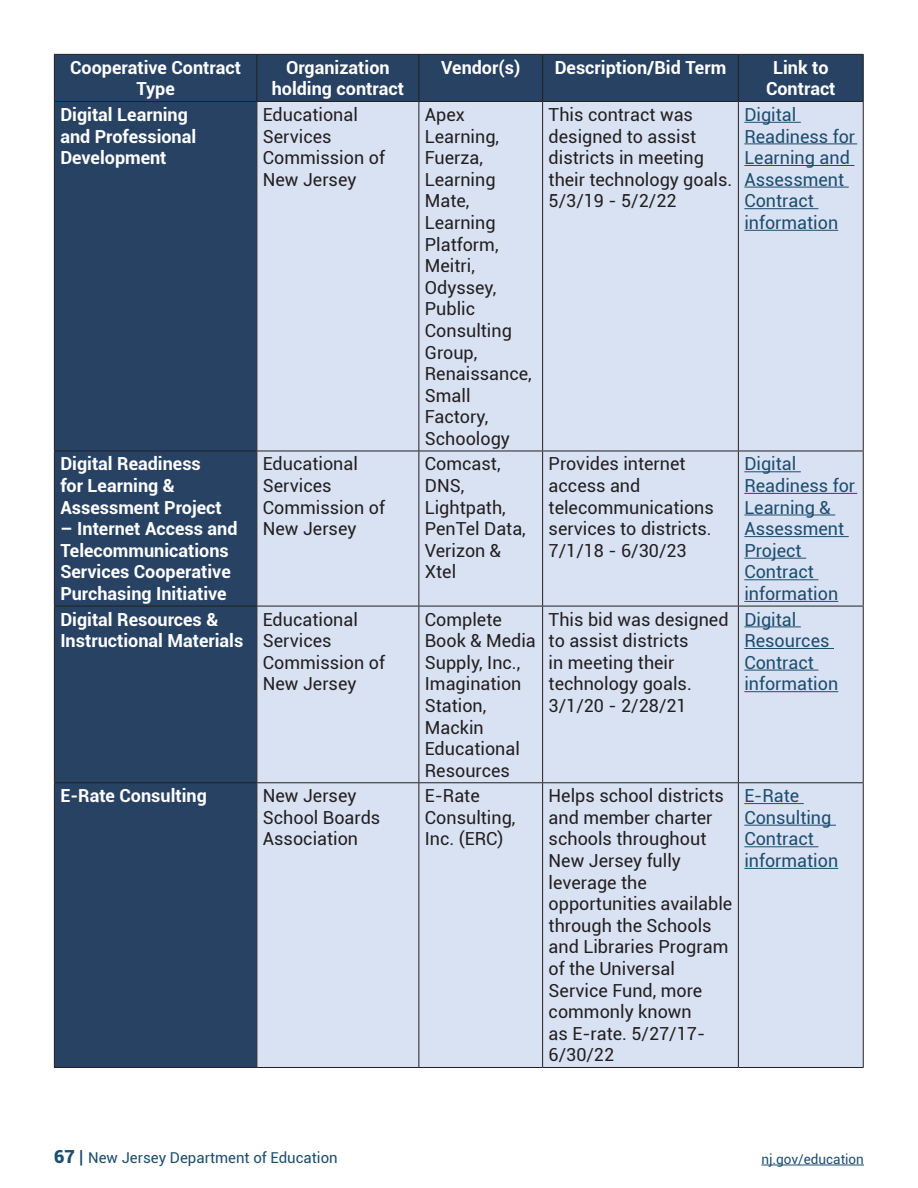
<style>
.page{position:relative;width:918px;height:1188px;background:#fff}
.page>*{position:absolute;margin:0;border:0;box-sizing:border-box;transform-origin:0 0}
.t1{font:18px/21.6px "Roboto";color:#231f20}
.t2{font:700 18px/21.6px "Roboto";color:#fff}
.t3{font:18px/21.6px "Roboto";color:#1d4d6f}
.t4{font:15px "Roboto";color:#1d4d6f}
.t5{font:13.5px "Roboto";color:#1d4d6f}
.s1{font-weight:900;font-size:18px}
.s2{font-size:18px}
</style>
<div class="page">
<hr style="left:761px;top:1165px;width:103px;height:1px;background:#1d4d6f">
<div style="left:55px;top:55px;width:808px;height:46px;background:#274263"></div>
<div style="left:55px;top:102px;width:201px;height:965px;background:#274263"></div>
<div style="left:257px;top:102px;width:606px;height:965px;background:#d9e2f3"></div>
<hr style="left:54px;top:54px;width:203px;height:1px;background:#231f20">
<hr style="left:54px;top:55px;width:1px;height:46px;background:#231f20">
<hr style="left:257px;top:54px;width:162px;height:1px;background:#231f20">
<hr style="left:256px;top:55px;width:1px;height:46px;background:#231f20">
<hr style="left:419px;top:54px;width:124px;height:1px;background:#231f20">
<hr style="left:418px;top:55px;width:1px;height:46px;background:#231f20">
<hr style="left:543px;top:54px;width:195px;height:1px;background:#231f20">
<hr style="left:542px;top:55px;width:1px;height:46px;background:#231f20">
<hr style="left:738px;top:54px;width:126px;height:1px;background:#231f20">
<hr style="left:738px;top:55px;width:1px;height:46px;background:#231f20">
<hr style="left:863px;top:55px;width:1px;height:46px;background:#231f20">
<hr style="left:54px;top:101px;width:203px;height:1px;background:#231f20">
<hr style="left:257px;top:101px;width:162px;height:1px;background:#231f20">
<hr style="left:419px;top:101px;width:124px;height:1px;background:#231f20">
<hr style="left:543px;top:101px;width:195px;height:1px;background:#231f20">
<hr style="left:738px;top:101px;width:126px;height:1px;background:#231f20">
<hr style="left:54px;top:102px;width:1px;height:349px;background:#231f20">
<hr style="left:256px;top:102px;width:1px;height:349px;background:#231f20">
<hr style="left:418px;top:102px;width:1px;height:349px;background:#231f20">
<hr style="left:542px;top:102px;width:1px;height:349px;background:#231f20">
<hr style="left:738px;top:102px;width:1px;height:349px;background:#231f20">
<hr style="left:863px;top:102px;width:1px;height:349px;background:#231f20">
<hr style="left:54px;top:451px;width:203px;height:1px;background:#231f20">
<hr style="left:54px;top:451px;width:1px;height:155px;background:#231f20">
<hr style="left:257px;top:451px;width:162px;height:1px;background:#231f20">
<hr style="left:256px;top:451px;width:1px;height:155px;background:#231f20">
<hr style="left:419px;top:451px;width:124px;height:1px;background:#231f20">
<hr style="left:418px;top:451px;width:1px;height:155px;background:#231f20">
<hr style="left:543px;top:451px;width:195px;height:1px;background:#231f20">
<hr style="left:542px;top:451px;width:1px;height:155px;background:#231f20">
<hr style="left:738px;top:451px;width:126px;height:1px;background:#231f20">
<hr style="left:738px;top:451px;width:1px;height:155px;background:#231f20">
<hr style="left:863px;top:451px;width:1px;height:155px;background:#231f20">
<hr style="left:54px;top:606px;width:203px;height:1px;background:#231f20">
<hr style="left:54px;top:606px;width:1px;height:176px;background:#231f20">
<hr style="left:257px;top:606px;width:162px;height:1px;background:#231f20">
<hr style="left:256px;top:606px;width:1px;height:176px;background:#231f20">
<hr style="left:419px;top:606px;width:124px;height:1px;background:#231f20">
<hr style="left:418px;top:606px;width:1px;height:176px;background:#231f20">
<hr style="left:543px;top:606px;width:195px;height:1px;background:#231f20">
<hr style="left:542px;top:606px;width:1px;height:176px;background:#231f20">
<hr style="left:738px;top:606px;width:126px;height:1px;background:#231f20">
<hr style="left:738px;top:606px;width:1px;height:176px;background:#231f20">
<hr style="left:863px;top:606px;width:1px;height:176px;background:#231f20">
<hr style="left:54px;top:782px;width:203px;height:1px;background:#231f20">
<hr style="left:54px;top:783px;width:1px;height:284px;background:#231f20">
<hr style="left:257px;top:782px;width:162px;height:1px;background:#231f20">
<hr style="left:256px;top:783px;width:1px;height:284px;background:#231f20">
<hr style="left:419px;top:782px;width:124px;height:1px;background:#231f20">
<hr style="left:418px;top:783px;width:1px;height:284px;background:#231f20">
<hr style="left:543px;top:782px;width:195px;height:1px;background:#231f20">
<hr style="left:542px;top:783px;width:1px;height:284px;background:#231f20">
<hr style="left:738px;top:782px;width:126px;height:1px;background:#231f20">
<hr style="left:738px;top:783px;width:1px;height:284px;background:#231f20">
<hr style="left:863px;top:783px;width:1px;height:284px;background:#231f20">
<hr style="left:54px;top:1067px;width:203px;height:1px;background:#231f20">
<hr style="left:257px;top:1067px;width:162px;height:1px;background:#231f20">
<hr style="left:419px;top:1067px;width:124px;height:1px;background:#231f20">
<hr style="left:543px;top:1067px;width:195px;height:1px;background:#231f20">
<hr style="left:738px;top:1067px;width:126px;height:1px;background:#231f20">
<hr style="left:744px;top:122px;width:57px;height:1px;background:#1d4d6f">
<hr style="left:744px;top:143px;width:113px;height:1px;background:#1d4d6f">
<hr style="left:744px;top:165px;width:110px;height:1px;background:#1d4d6f">
<hr style="left:744px;top:187px;width:105px;height:1px;background:#1d4d6f">
<hr style="left:744px;top:208px;width:74px;height:1px;background:#1d4d6f">
<hr style="left:744px;top:230px;width:94px;height:1px;background:#1d4d6f">
<hr style="left:744px;top:471px;width:57px;height:1px;background:#1d4d6f">
<hr style="left:744px;top:493px;width:113px;height:1px;background:#1d4d6f">
<hr style="left:744px;top:515px;width:91px;height:1px;background:#1d4d6f">
<hr style="left:744px;top:536px;width:105px;height:1px;background:#1d4d6f">
<hr style="left:744px;top:558px;width:62px;height:1px;background:#1d4d6f">
<hr style="left:744px;top:579px;width:74px;height:1px;background:#1d4d6f">
<hr style="left:744px;top:601px;width:94px;height:1px;background:#1d4d6f">
<hr style="left:744px;top:626px;width:57px;height:1px;background:#1d4d6f">
<hr style="left:744px;top:648px;width:90px;height:1px;background:#1d4d6f">
<hr style="left:744px;top:670px;width:74px;height:1px;background:#1d4d6f">
<hr style="left:744px;top:691px;width:94px;height:1px;background:#1d4d6f">
<hr style="left:744px;top:803px;width:60px;height:1px;background:#1d4d6f">
<hr style="left:744px;top:825px;width:92px;height:1px;background:#1d4d6f">
<hr style="left:744px;top:846px;width:74px;height:1px;background:#1d4d6f">
<hr style="left:744px;top:868px;width:94px;height:1px;background:#1d4d6f">
<p class="t2" style="left:70px;top:56px;width:172px;text-align:center">Cooperative Contract<br>Type</p>
<p class="t2" style="left:272px;top:56px;width:134px;text-align:center">Organization holding contract</p>
<p class="t2" style="left:441px;top:56px;width:81px">Vendor(s)</p>
<p class="t2" style="left:555px;top:56px;width:173px">Description/Bid Term</p>
<p class="t2" style="left:766px;top:56px;width:71px;text-align:center">Link to<br>Contract</p>
<p class="t2" style="left:60px;top:103px;width:137px">Digital Learning and Professional<br>Development</p>
<p class="t1" style="left:263px;top:103px;width:124px">Educational<br>Services<br>Commission of<br>New Jersey</p>
<p class="t1" style="left:425px;top:103px;width:108px">Apex<br>Learning,<br>Fuerza,<br>Learning<br>Mate,<br>Learning<br>Platform,<br>Meitri,<br>Odyssey,<br>Public<br>Consulting<br>Group,<br>Renaissance,<br>Small<br>Factory,<br>Schoology</p>
<p class="t1" style="left:549px;top:103px;width:185px">This contract was designed to assist districts in meeting their technology goals.<br>5/3/19 - 5/2/22</p>
<p class="t3" style="left:744px;top:103px;width:112px">Digital<br>Readiness for<br>Learning and<br>Assessment<br>Contract information</p>
<p class="t2" style="left:60px;top:453px;width:163px">Digital Readiness for Learning &amp;<br>Assessment Project</p>
<p class="t2" style="left:60px;top:517px;width:179px">– Internet Access and<br>Telecommunications<br>Services Cooperative<br>Purchasing Initiative</p>
<p class="t1" style="left:263px;top:453px;width:124px">Educational<br>Services<br>Commission of<br>New Jersey</p>
<p class="t1" style="left:425px;top:453px;width:102px">Comcast,<br>DNS,<br>Lightpath,<br>PenTel Data,<br>Verizon &amp;<br>Xtel</p>
<p class="t1" style="left:549px;top:453px;width:167px">Provides internet access and telecommunications services to districts.</p>
<p class="t3" style="left:744px;top:453px;width:112px">Digital<br>Readiness for<br>Learning &amp;<br>Assessment<br>Project<br>Contract information</p>
<p class="t1" style="left:549px;top:539px;width:140px">7/1/18 - 6/30/23</p>
<p class="t2" style="left:60px;top:608px;width:184px">Digital Resources &amp;<br>Instructional Materials</p>
<p class="t1" style="left:263px;top:608px;width:124px">Educational<br>Services<br>Commission of<br>New Jersey</p>
<p class="t1" style="left:425px;top:608px;width:113px">Complete<br>Book &amp; Media<br>Supply, Inc.,<br>Imagination<br>Station,<br>Mackin<br>Educational<br>Resources</p>
<p class="t1" style="left:549px;top:608px;width:181px">This bid was designed to assist districts<br>in meeting their technology goals.</p>
<p class="t1" style="left:549px;top:694px;width:140px">3/1/20 - 2/28/21</p>
<p class="t3" style="left:744px;top:608px;width:95px">Digital<br>Resources<br>Contract information</p>
<p class="t2" style="left:60px;top:784px;width:148px">E-Rate Consulting</p>
<p class="t1" style="left:263px;top:784px;width:119px">New Jersey<br>School Boards<br>Association</p>
<p class="t1" style="left:425px;top:784px;width:92px">E-Rate<br>Consulting,<br>Inc. (ERC)</p>
<p class="t1" style="left:549px;top:784px;width:185px">Helps school districts and member charter schools throughout<br>New Jersey fully leverage the opportunities available through the Schools and Libraries Program of the Universal<br>Service Fund, more commonly known<br>as E-rate. 5/27/17-<br>6/30/22</p>
<p class="t3" style="left:744px;top:784px;width:95px">E-Rate<br>Consulting<br>Contract information</p>
<p class="t4" style="left:54px;top:1148px;width:285px"><span class="s1">67</span> <span class="s2">|</span> New Jersey Department of Education</p>
<p class="t5" style="left:761px;top:1150px;width:104px">nj.gov/education</p>
</div>
